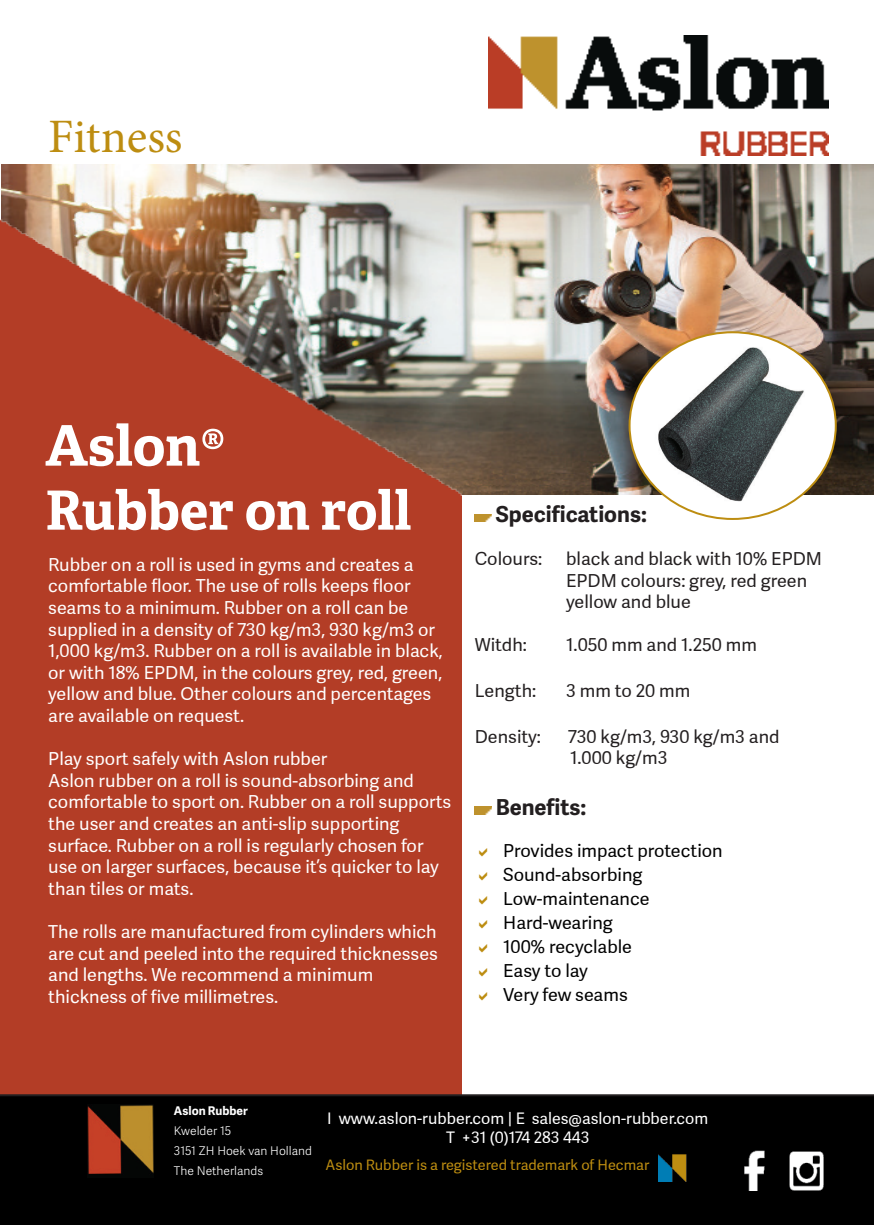
<style>
.page{position:relative;width:874px;height:1225px;background:#fff}
.page>*{position:absolute;margin:0;border:0;box-sizing:border-box;transform-origin:0 0}
.t1{font:700 56px "Adelle";color:#fff}
.t2{font:700 54px "Adelle";letter-spacing:-.005em;color:#fff}
.t3{font:48px "Minion Pro";color:#bd8d11}
.t4{font:700 22px "Adelle Sans";color:#231f20}
.t5{font:18px/21.6px "Adelle Sans";color:#fff}
.t6{font:18px/21.6px "Adelle Sans";color:#231f20}
.t7{font:18px/24px "Adelle Sans";color:#000}
.t8{font:16px/19.2px "Adelle Sans";color:#fff;text-align:center}
.t9{font:14.4px "Adelle Sans";color:#bd8d11}
.t10{font:300 12px/20px "Adelle Sans";color:#fff}
.t11{font:700 12px "Adelle Sans";color:#fff}
</style>
<div class="page">
<img style="left:1px;top:164px;width:872px;height:330px">
<img style="left:0;top:197px;width:461px;height:897px">
<img style="left:474px;top:514px;width:17px;height:8px">
<img style="left:474px;top:807px;width:17px;height:7px">
<div style="left:0;top:1094px;width:873px;height:131px;background:#000"></div>
<img style="left:87px;top:1104px;width:67px;height:73px">
<img style="left:488px;top:36px;width:340px;height:119px">
<div style="left:629px;top:332px;width:206px;height:187px;background:#fff;border-radius:50%"></div>
<img style="left:647px;top:344px;width:170px;height:163px">
<img style="left:728px;top:1142px;width:47px;height:48px">
<img style="left:781px;top:1144px;width:47px;height:46px">
<img style="left:658px;top:1153px;width:28px;height:28px">
<h3 class="t3" style="left:48px;top:105px;width:136px">Fitness</h3>
<h1 class="t1" style="left:45px;top:410px;width:181px">Aslon®</h1>
<h2 class="t2" style="left:45px;top:476px;width:367px">Rubber on roll</h2>
<p class="t5" style="left:48px;top:554px;width:396px">Rubber on a roll is used in gyms and creates a comfortable floor. The use of rolls keeps floor seams to a minimum. Rubber on a roll can be supplied in a density of 730 kg/m3, 930 kg/m3 or 1,000 kg/m3. Rubber on a roll is available in black, or with 18% EPDM, in the colours grey, red, green, yellow and blue. Other colours and percentages are available on request.</p>
<p class="t5" style="left:48px;top:748px;width:404px">Play sport safely with Aslon rubber<br>Aslon rubber on a roll is sound-absorbing and comfortable to sport on. Rubber on a roll supports the user and creates an anti-slip supporting surface. Rubber on a roll is regularly chosen for use on larger surfaces, because it’s quicker to lay than tiles or mats.</p>
<p class="t5" style="left:48px;top:921px;width:391px">The rolls are manufactured from cylinders which are cut and peeled into the required thicknesses and lengths. We recommend a minimum thickness of five millimetres.</p>
<p class="t4" style="left:495px;top:501px;width:153px">Specifications:</p>
<p class="t6" style="left:474px;top:548px;width:69px">Colours:</p>
<p class="t6" style="left:566px;top:548px;width:257px">black and black with 10% EPDM<br>EPDM colours: grey, red green yellow and blue</p>
<p class="t6" style="left:474px;top:634px;width:54px">Witdh:</p>
<p class="t6" style="left:566px;top:634px;width:192px">1.050 mm and 1.250 mm</p>
<p class="t6" style="left:474px;top:680px;width:63px">Length:</p>
<p class="t6" style="left:566px;top:680px;width:126px">3 mm to 20 mm</p>
<p class="t6" style="left:474px;top:725px;width:68px">Density:</p>
<p class="t6" style="left:567px;top:725px;width:213px">730 kg/m3, 930 kg/m3 and<br>1.000 kg/m3</p>
<p class="t4" style="left:495px;top:794px;width:92px">Benefits:</p>
<p class="t7" style="left:503px;top:839px;width:221px">Provides impact protection<br>Sound-absorbing<br>Low-maintenance<br>Hard-wearing<br>100% recyclable<br>Easy to lay<br>Very few seams</p>
<p class="t11" style="left:174px;top:1103px;width:75px">Aslon Rubber</p>
<p class="t10" style="left:174px;top:1121px;width:139px">Kwelder 15<br>3151 ZH Hoek van Holland<br>The Netherlands</p>
<p class="t8" style="left:327px;top:1108px;width:382px">I www.aslon-rubber.com | E sales@aslon-rubber.com<br>T +31 (0)174 283 443</p>
<p class="t9" style="left:325px;top:1156px;width:325px">Aslon Rubber is a registered trademark of Hecmar</p>
</div>
